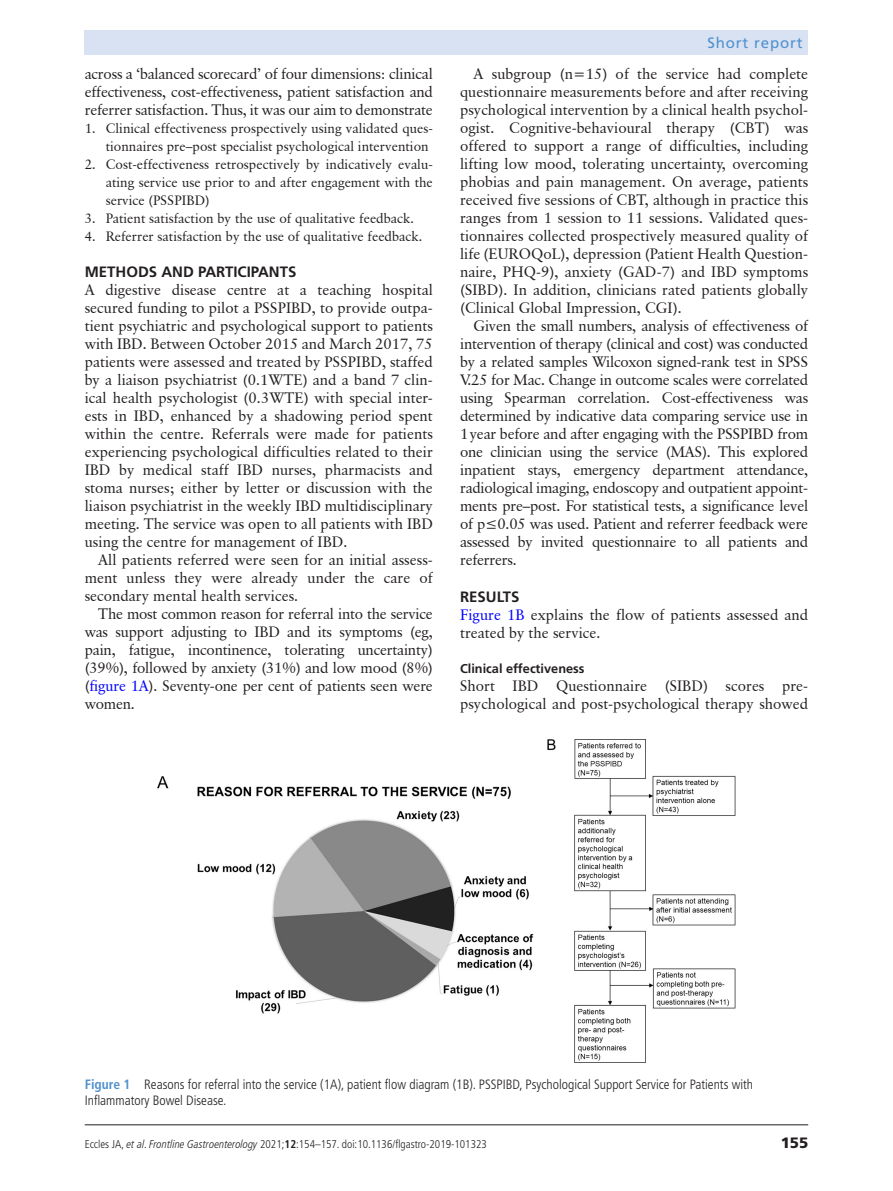
<style>
.page{position:relative;width:893px;height:1191px;background:#fff}
.page>*{position:absolute;margin:0;border:0;box-sizing:border-box;transform-origin:0 0}
.t1{font:15px/18px "Classical Garamond BT";color:#231f20;text-align:justify}
.t2{font:700 15px "Frutiger LT Std";color:#231f20}
.t3{font:15px "Frutiger LT Std";letter-spacing:.055em;color:#5091cd}
.t4{font:900 15px "Frutiger LT Std";color:#231f20}
.t5{font:13.5px/18px "Classical Garamond BT";color:#231f20}
.t6{font:300 condensed 13.5px/16.5px "Frutiger LT Pro";color:#231f20}
.t7{font:700 12.75px "Frutiger LT Std";color:#231f20}
.t8{font:300 condensed 11.25px "Frutiger LT Pro";color:#231f20}
.s1{color:#00f}
.s2{font-weight:700;color:#5091cd}
.s3{font-style:italic}
.s4{font-weight:700}
</style>
<div class="page">
<hr style="left:85px;top:1124px;width:723px;height:1px;background:#231f20">
<div style="left:85px;top:30px;width:723px;height:24px;background:#d8e2f3"></div>
<img style="left:157px;top:739px;width:579px;height:324px">
<p class="t1" style="left:85px;top:64px;width:350px">across a ‘balanced scorecard’ of four dimensions: clinical effectiveness, cost-effectiveness, patient satisfaction and referrer satisfaction. Thus, it was our aim to demonstrate</p>
<p class="t5" style="left:106px;top:119px;width:329px;text-indent:-21px">1. Clinical effectiveness prospectively using validated ques&shy;tionnaires pre–post specialist psychological intervention</p>
<p class="t5" style="left:106px;top:155px;width:329px;text-align:justify;text-indent:-21px">2. Cost-effectiveness retrospectively by indicatively evalu&shy;ating service use prior to and after engagement with the service (PSSPIBD)</p>
<p class="t5" style="left:85px;top:209px;width:331px">3. Patient satisfaction by the use of qualitative feedback.</p>
<p class="t5" style="left:85px;top:227px;width:339px">4. Referrer satisfaction by the use of qualitative feedback.</p>
<p class="t2" style="left:85px;top:263px;width:213px">METHODS AND PARTICIPANTS</p>
<p class="t1" style="left:85px;top:280px;width:350px">A digestive disease centre at a teaching hospital secured funding to pilot a PSSPIBD, to provide outpa&shy;tient psychiatric and psychological support to patients with IBD. Between October 2015 and March 2017, 75 patients were assessed and treated by PSSPIBD, staffed by a liaison psychiatrist (0.1WTE) and a band 7 clin&shy;ical health psychologist (0.3WTE) with special inter&shy;ests in IBD, enhanced by a shadowing period spent within the centre. Referrals were made for patients experiencing psychological difficulties related to their IBD by medical staff IBD nurses, pharmacists and stoma nurses; either by letter or discussion with the liaison psychiatrist in the weekly IBD multidisciplinary meeting. The service was open to all patients with IBD using the centre for management of IBD.</p>
<p class="t1" style="left:85px;top:550px;width:350px;text-indent:14px">All patients referred were seen for an initial assess&shy;ment unless they were already under the care of secondary mental health services.</p>
<p class="t1" style="left:85px;top:604px;width:350px;text-indent:14px">The most common reason for referral into the service was support adjusting to IBD and its symptoms (eg, pain, fatigue, incontinence, tolerating uncertainty) (39%), followed by anxiety (31%) and low mood (8%) (<span class="s1">figure 1A</span>). Seventy-one per cent of patients seen were women.</p>
<p class="t3" style="left:707px;top:34px;width:97px">Short report</p>
<p class="t1" style="left:460px;top:64px;width:350px;text-indent:14px">A subgroup (n=15) of the service had complete questionnaire measurements before and after receiving psychological intervention by a clinical health psychol&shy;ogist. Cognitive-behavioural therapy (CBT) was offered to support a range of difficulties, including lifting low mood, tolerating uncertainty, overcoming phobias and pain management. On average, patients received five sessions of CBT, although in practice this ranges from 1 session to 11 sessions. Validated ques&shy;tionnaires collected prospectively measured quality of life (EUROQoL), depression (Patient Health Question&shy;naire, PHQ-9), anxiety (GAD-7) and IBD symptoms (SIBD). In addition, clinicians rated patients globally (Clinical Global Impression, CGI).</p>
<p class="t1" style="left:460px;top:316px;width:350px;text-indent:14px">Given the small numbers, analysis of effectiveness of intervention of therapy (clinical and cost) was conducted by a related samples Wilcoxon signed-rank test in SPSS V.25 for Mac. Change in outcome scales were correlated using Spearman correlation. Cost-effectiveness was determined by indicative data comparing service use in 1year before and after engaging with the PSSPIBD from one clinician using the service (MAS). This explored inpatient stays, emergency department attendance, radiological imaging, endoscopy and outpatient appoint&shy;ments pre–post. For statistical tests, a significance level of p≤0.05 was used. Patient and referrer feedback were assessed by invited questionnaire to all patients and referrers.</p>
<p class="t2" style="left:460px;top:588px;width:61px">RESULTS</p>
<p class="t1" style="left:460px;top:606px;width:350px"><span class="s1">Figure 1B</span> explains the flow of patients assessed and treated by the service.</p>
<p class="t7" style="left:460px;top:661px;width:126px">CLINICAL EFFECTIVENESS</p>
<p class="t1" style="left:460px;top:676px;width:350px">Short IBD Questionnaire (SIBD) scores pre&shy;psychological and post-psychological therapy showed</p>
<p class="t6" style="left:85px;top:1076px;width:670px"><span class="s2">Figure 1</span> Reasons for referral into the service (1A), patient flow diagram (1B). PSSPIBD, Psychological Support Service for Patients with<br>Inflammatory Bowel Disease.</p>
<p class="t8" style="left:85px;top:1137px;width:404px">Eccles JA, <span class="s3">et al</span>. <span class="s3">Frontline Gastroenterology</span> 2021;<span class="s4">12</span>:154–157. doi:10.1136/flgastro-2019-101323</p>
<p class="t4" style="left:781px;top:1133px;width:29px">155</p>
</div>
